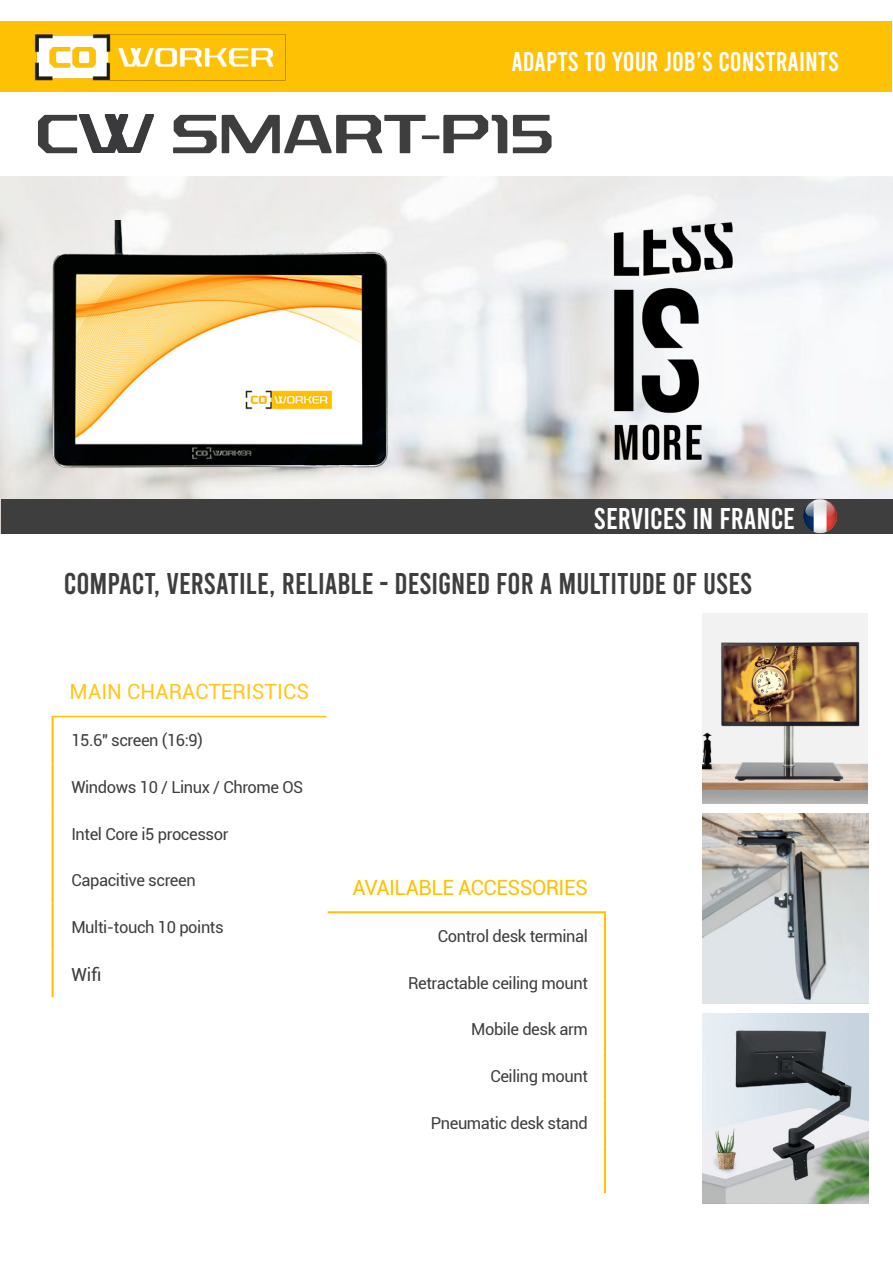
<style>
.page{position:relative;width:893px;height:1263px;background:#fff}
.page>*{position:absolute;margin:0;border:0;box-sizing:border-box;transform-origin:0 0}
.t1{font:55.5px "Rexlia Rg";color:#3e3e3f}
.t2{font:30px "Bebas";color:#3e3e3f}
.t3{font:30px "Bebas";color:#fff}
.t4{font:27px "Bebas";color:#fff}
.t5{font:21px "Roboto";letter-spacing:-.025em;color:#ffc104}
.t6{font:21px "Roboto";color:#ffc71d}
.t7{font:18px "Roboto";color:#3e3e3f}
.t8{font:16.5px "Roboto";letter-spacing:-.025em;color:#3e3e3f}
</style>
<div class="page">
<div style="left:1px;top:21px;width:891px;height:70px;background:#ffc104"></div>
<img style="left:34px;top:34px;width:252px;height:47px">
<img style="left:1px;top:177px;width:891px;height:357px">
<img style="left:25px;top:221px;width:396px;height:253px">
<img style="left:594px;top:218px;width:185px;height:242px">
<hr style="left:52px;top:717px;width:2px;height:46px;background:#ffc104">
<hr style="left:52px;top:763px;width:2px;height:47px;background:#ffc104">
<hr style="left:52px;top:810px;width:2px;height:47px;background:#ffc104">
<hr style="left:52px;top:857px;width:2px;height:47px;background:#ffc104">
<hr style="left:52px;top:904px;width:2px;height:46px;background:#ffc104">
<hr style="left:52px;top:950px;width:2px;height:47px;background:#ffc104">
<hr style="left:52px;top:716px;width:274px;height:1px;background:#ffc104">
<hr style="left:604px;top:913px;width:2px;height:46px;background:#ffc104">
<hr style="left:604px;top:959px;width:2px;height:47px;background:#ffc104">
<hr style="left:604px;top:1006px;width:2px;height:47px;background:#ffc104">
<hr style="left:604px;top:1053px;width:2px;height:46px;background:#ffc104">
<hr style="left:604px;top:1099px;width:2px;height:47px;background:#ffc104">
<hr style="left:604px;top:1146px;width:2px;height:47px;background:#ffc104">
<hr style="left:328px;top:911px;width:278px;height:2px;background:#ffc104">
<div style="left:2px;top:499px;width:891px;height:35px;background:#3e3e3f"></div>
<img style="left:803px;top:499px;width:34px;height:35px">
<img style="left:702px;top:814px;width:167px;height:190px">
<img style="left:702px;top:1013px;width:167px;height:190px">
<img style="left:702px;top:613px;width:165px;height:190px">
<img style="left:79px;top:115px;width:75px;height:38px">
<p class="t4" style="left:511px;top:48px;width:329px">ADAPTS TO YOUR JOB’S CONSTRAINTS</p>
<p class="t1" style="left:36px;top:100px;width:45px">C</p>
<p class="t1" style="left:171px;top:100px;width:385px">SMART-P15</p>
<p class="t3" style="left:594px;top:504px;width:151px">SERVICES IN FRANC</p>
<p class="t3" style="left:783px;top:504px;width:13px">E</p>
<p class="t2" style="left:64px;top:569px;width:139px">COMPACT, VERSATI</p>
<p class="t2" style="left:246px;top:569px;width:365px">LE, RELIABLE - DESIGNED FOR A MULTITUD</p>
<p class="t2" style="left:655px;top:569px;width:97px">E OF USES</p>
<p class="t6" style="left:70px;top:677px;width:241px">MAIN CHARACTERISTICS</p>
<p class="t8" style="left:71px;top:729px;width:133px">15.6" screen (16:9)</p>
<p class="t8" style="left:71px;top:775px;width:233px">Windows 10 / Linux / Chrome OS</p>
<p class="t8" style="left:71px;top:822px;width:159px">Intel Core i5 processor</p>
<p class="t8" style="left:71px;top:869px;width:126px">Capacitive screen</p>
<p class="t8" style="left:71px;top:916px;width:154px">Multi-touch 10 points</p>
<p class="t7" style="left:71px;top:961px;width:32px">Wifi</p>
<p class="t5" style="left:353px;top:872px;width:237px">AVAILABLE ACCESSORIES</p>
<p class="t8" style="left:438px;top:924px;width:152px">Control desk terminal</p>
<p class="t8" style="left:408px;top:971px;width:181px">Retractable ceiling mount</p>
<p class="t8" style="left:471px;top:1018px;width:118px">Mobile desk arm</p>
<p class="t8" style="left:490px;top:1065px;width:99px">Ceiling mount</p>
<p class="t8" style="left:431px;top:1111px;width:159px">Pneumatic desk stand</p>
</div>
